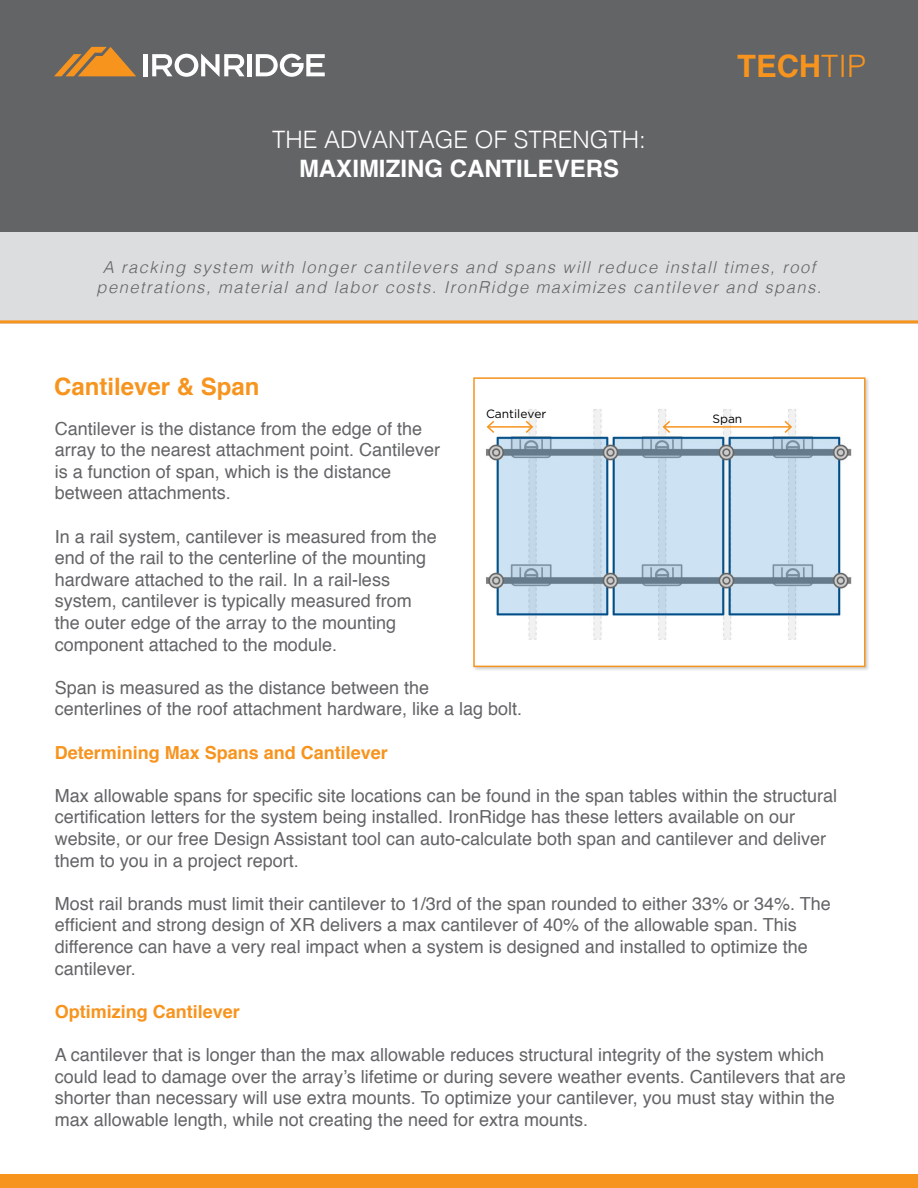
<style>
.page{position:relative;width:918px;height:1188px;background:#fff}
.page>*{position:absolute;margin:0;border:0;box-sizing:border-box;transform-origin:0 0}
.t1{font:700 30.9px "Helvetica";color:#f7941e}
.t2{font:300 24px "Helvetica";color:#fff}
.t3{font:700 24px "Helvetica";color:#fff}
.t4{font:700 24px "Helvetica";color:#f7941e}
.t5{font:18px/21.6px "Helvetica";color:#636466}
.t6{font:700 18px "Helvetica";color:#f7941e}
.t7{font:italic 300 16.5px/19.8px "Helvetica";letter-spacing:.09em;color:#636466;text-align:center}
.t8{font:12px "Gotham";color:#000}
.s1{font-weight:300}
</style>
<div class="page">
<div style="left:0;top:231px;width:918px;height:92px;background:#dcddde"></div>
<div style="left:0;top:0;width:918px;height:231px;background:#636466"></div>
<hr style="left:247px;top:54px;width:4px;height:22px;background:#fff">
<svg style="left:256px;top:54px;width:69px;height:23px"></svg>
<hr style="left:144px;top:54px;width:4px;height:22px;background:#fff">
<svg style="left:152px;top:54px;width:93px;height:23px"></svg>
<svg style="left:54px;top:47px;width:82px;height:29px"></svg>
<div style="left:0;top:1174px;width:918px;height:14px;background:#f7941e"></div>
<div style="left:472px;top:376px;width:398px;height:296px;background:#000;opacity:.2"></div>
<img style="left:476px;top:380px;width:387px;height:284px">
<div style="left:473px;top:377px;width:393px;height:290px;border:2px solid #f7941e"></div>
<hr style="left:0;top:320px;width:918px;height:3px;background:#f7941e">
<hr style="left:664px;top:426px;width:127px;height:2px;background:#f7941e">
<svg style="left:661px;top:419px;width:11px;height:16px"></svg>
<svg style="left:783px;top:419px;width:10px;height:16px"></svg>
<hr style="left:488px;top:426px;width:44px;height:2px;background:#f7941e">
<svg style="left:486px;top:419px;width:10px;height:16px"></svg>
<svg style="left:524px;top:419px;width:10px;height:16px"></svg>
<h2 class="t2" style="left:272px;top:120px;width:375px">THE ADVANTAGE OF STRENGTH:</h2>
<h2 class="t3" style="left:299px;top:149px;width:322px">MAXIMIZING CANTILEVERS</h2>
<h1 class="t1" style="left:737px;top:41px;width:130px">TECH<span class="s1">TIP</span></h1>
<p class="t7" style="left:97px;top:257px;width:726px">A racking system with longer cantilevers and spans will reduce install times, roof penetrations, material and labor costs. IronRidge maximizes cantilever and spans.</p>
<h2 class="t4" style="left:54px;top:368px;width:207px">Cantilever &amp; Span</h2>
<p class="t5" style="left:55px;top:418px;width:387px">Cantilever is the distance from the edge of the array to the nearest attachment point. Cantilever is a function of span, which is the distance between attachments.</p>
<p class="t5" style="left:55px;top:526px;width:384px">In a rail system, cantilever is measured from the end of the rail to the centerline of the mounting hardware attached to the rail. In a rail-less system, cantilever is typically measured from the outer edge of the array to the mounting component attached to the module.</p>
<p class="t5" style="left:55px;top:677px;width:469px">Span is measured as the distance between the<br>centerlines of the roof attachment hardware, like a lag bolt.</p>
<p class="t6" style="left:55px;top:738px;width:335px">Determining Max Spans and Cantilever</p>
<p class="t5" style="left:55px;top:785px;width:784px">Max allowable spans for specific site locations can be found in the span tables within the structural certification letters for the system being installed. IronRidge has these letters available on our website, or our free Design Assistant tool can auto-calculate both span and cantilever and deliver them to you in a project report.</p>
<p class="t5" style="left:55px;top:893px;width:778px">Most rail brands must limit their cantilever to 1/3rd of the span rounded to either 33% or 34%. The efficient and strong design of XR delivers a max cantilever of 40% of the allowable span. This difference can have a very real impact when a system is designed and installed to optimize the cantilever.</p>
<p class="t6" style="left:55px;top:997px;width:187px">Optimizing Cantilever</p>
<p class="t5" style="left:55px;top:1044px;width:793px">A cantilever that is longer than the max allowable reduces structural integrity of the system which could lead to damage over the array’s lifetime or during severe weather events. Cantilevers that are shorter than necessary will use extra mounts. To optimize your cantilever, you must stay within the max allowable length, while not creating the need for extra mounts.</p>
<p class="t8" style="left:486px;top:407px;width:62px">Cantilever</p>
<p class="t8" style="left:712px;top:412px;width:31px">Span</p>
</div>
